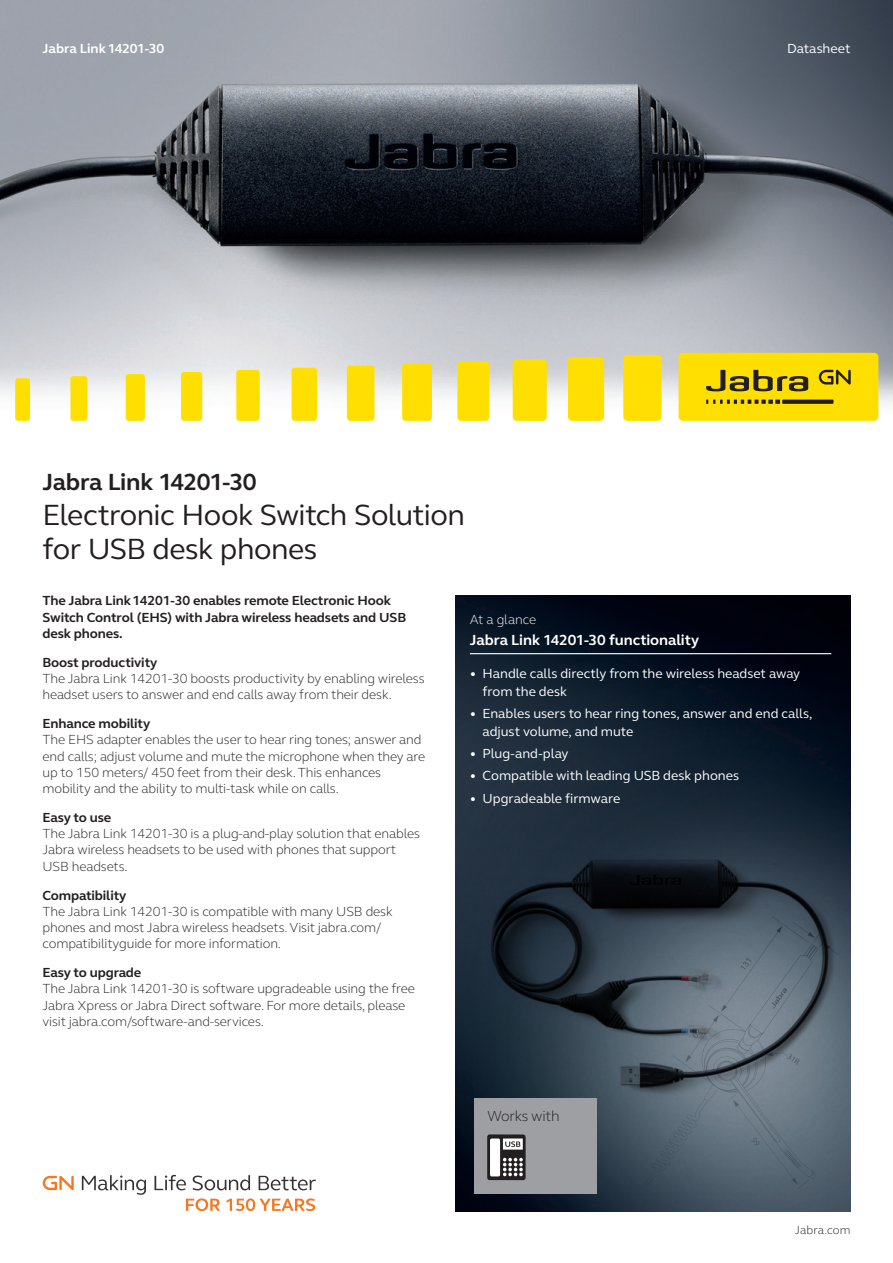
<style>
.page{position:relative;width:893px;height:1263px;background:#fff}
.page>*{position:absolute;margin:0;border:0;box-sizing:border-box;transform-origin:0 0}
.t1{font:30px "GN Elliot";letter-spacing:-.02em;color:#231f20}
.t2{font:700 24px "GN Elliot";letter-spacing:-.02em;color:#231f20}
.t3{font:700 15px "GN Elliot";letter-spacing:-.005em;color:#fff}
.jabra_body_copy{font:300 15px "GN Elliot";letter-spacing:-.02em;color:#231f20}
.jabra_body_copy-2{font:300 13.5px/16.2px "GN Elliot";letter-spacing:-.01em;color:#231f20}
.t4{font:13.5px/18px "GN Elliot";letter-spacing:-.005em;color:#fff}
.jabra_body_copy-3{font:700 13.5px/16.2px "GN Elliot";letter-spacing:-.01em;color:#231f20}
.jabra_body_bold{font:700 13.5px "GN Elliot";letter-spacing:-.01em;color:#231f20}
.t5{font:700 13.5px "GN Elliot";letter-spacing:-.005em;color:#fff}
.t6{font:300 13.5px "GN Elliot";letter-spacing:-.005em;color:#fff}
.jabra_table_copy{font:300 12px "GN Elliot";letter-spacing:.005em;color:#231f20}
.s1{font-weight:700}
</style>
<div class="page">
<img style="left:0;top:0;width:893px;height:421px">
<img style="left:455px;top:595px;width:395px;height:617px">
<svg style="left:43px;top:1176px;width:31px;height:14px"></svg>
<svg style="left:82px;top:1175px;width:64px;height:20px"></svg>
<svg style="left:154px;top:1175px;width:32px;height:15px"></svg>
<svg style="left:193px;top:1175px;width:57px;height:15px"></svg>
<svg style="left:259px;top:1176px;width:57px;height:14px"></svg>
<svg style="left:186px;top:1198px;width:34px;height:13px"></svg>
<svg style="left:226px;top:1198px;width:89px;height:13px"></svg>
<hr style="left:470px;top:653px;width:361px;height:1px;background:#fff">
<div style="left:475px;top:1098px;width:122px;height:96px;background:#9d9fa2"></div>
<div style="left:15px;top:378px;width:15px;height:43px;background:#ffdf01;border-radius:3px"></div>
<div style="left:70px;top:376px;width:17px;height:45px;background:#ffdf01;border-radius:3px"></div>
<div style="left:126px;top:374px;width:19px;height:47px;background:#ffdf01;border-radius:3px"></div>
<div style="left:181px;top:372px;width:21px;height:49px;background:#ffdf01;border-radius:3px"></div>
<div style="left:236px;top:370px;width:24px;height:51px;background:#ffdf01;border-radius:3px"></div>
<div style="left:292px;top:368px;width:25px;height:53px;background:#ffdf01;border-radius:3px"></div>
<div style="left:347px;top:366px;width:27px;height:55px;background:#ffdf01;border-radius:3px"></div>
<div style="left:402px;top:363px;width:30px;height:58px;background:#ffdf01;border-radius:4px"></div>
<div style="left:457px;top:361px;width:32px;height:60px;background:#ffdf01;border-radius:4px"></div>
<div style="left:513px;top:359px;width:34px;height:62px;background:#ffdf01;border-radius:4px"></div>
<div style="left:568px;top:357px;width:36px;height:64px;background:#ffdf01;border-radius:4px"></div>
<div style="left:623px;top:355px;width:38px;height:66px;background:#ffdf01;border-radius:4px"></div>
<div style="left:679px;top:353px;width:199px;height:68px;background:#ffdf01;border-radius:4px"></div>
<svg style="left:706px;top:370px;width:102px;height:21px"></svg>
<svg style="left:706px;top:400px;width:74px;height:4px"></svg>
<svg style="left:782px;top:400px;width:51px;height:4px"></svg>
<svg style="left:819px;top:370px;width:32px;height:14px"></svg>
<svg style="left:656px;top:1116px;width:182px;height:44px"></svg>
<img style="left:458px;top:832px;width:391px;height:284px">
<svg style="left:487px;top:1134px;width:39px;height:47px"></svg>
<p class="t5" style="left:43px;top:39px;width:123px">Jabra Link14201-30</p>
<p class="t4" style="left:787px;top:39px;width:65px">Datasheet</p>
<p class="t2" style="left:43px;top:466px;width:216px">Jabra Link 14201-30</p>
<p class="t1" style="left:43px;top:494px;width:424px">Electronic Hook Switch Solution</p>
<p class="t1" style="left:43px;top:529px;width:276px">for USB desk phones</p>
<p class="jabra_body_copy-3" style="left:43px;top:593px;width:365px">The Jabra Link14201-30 enables remote Electronic Hook<br>Switch Control (EHS) with Jabra wireless headsets and USB desk phones.</p>
<p class="jabra_body_bold" style="left:43px;top:653px;width:116px">Boost productivity</p>
<p class="jabra_body_copy-2" style="left:43px;top:670px;width:384px">The Jabra Link 14201-30 boosts productivity by enabling wireless headset users to answer and end calls away from their desk.</p>
<p class="jabra_body_copy-2" style="left:43px;top:715px;width:384px"><span class="s1">Enhance mobility<br></span>The EHS adapter enables the user to hear ring tones; answer and end calls; adjust volume and mute the microphone when they are up to 150 meters/ 450 feet from their desk. This enhances mobility and the ability to multi-task while on calls.</p>
<p class="jabra_body_bold" style="left:43px;top:808px;width:70px">Easy to use</p>
<p class="jabra_body_copy-2" style="left:43px;top:825px;width:379px">The Jabra Link 14201-30 is a plug-and-play solution that enables<br>Jabra wireless headsets to be used with phones that support<br>USB headsets.</p>
<p class="jabra_body_copy-2" style="left:43px;top:886px;width:352px"><span class="s1">Compatibility<br></span>The Jabra Link 14201-30 is compatible with many USB desk phones and most Jabra wireless headsets. Visit jabra.com/ compatibilityguide for more information.</p>
<p class="jabra_body_bold" style="left:43px;top:963px;width:100px">Easy to upgrade</p>
<p class="jabra_body_copy-2" style="left:43px;top:980px;width:374px">The Jabra Link 14201-30 is software upgradeable using the free<br>Jabra Xpress or Jabra Direct software. For more details, please visit jabra.com/software-and-services.</p>
<p class="t6" style="left:470px;top:610px;width:68px">At a glance</p>
<p class="t3" style="left:470px;top:629px;width:231px">Jabra Link 14201-30 functionality</p>
<p class="t4" style="left:483px;top:664px;width:319px;text-indent:-13px">• Handle calls directly from the wireless headset away from the desk</p>
<p class="t4" style="left:483px;top:704px;width:331px;text-indent:-13px">• Enables users to hear ring tones, answer and end calls, adjust volume, and mute</p>
<p class="t4" style="left:470px;top:744px;width:100px">• Plug-and-play</p>
<p class="t4" style="left:470px;top:766px;width:271px">• Compatible with leading USB desk phones</p>
<p class="t4" style="left:470px;top:789px;width:152px">• Upgradeable firmware</p>
<p class="jabra_body_copy" style="left:487px;top:1106px;width:74px">Works with</p>
<p class="jabra_table_copy" style="left:795px;top:1221px;width:57px">Jabra.com</p>
</div>
